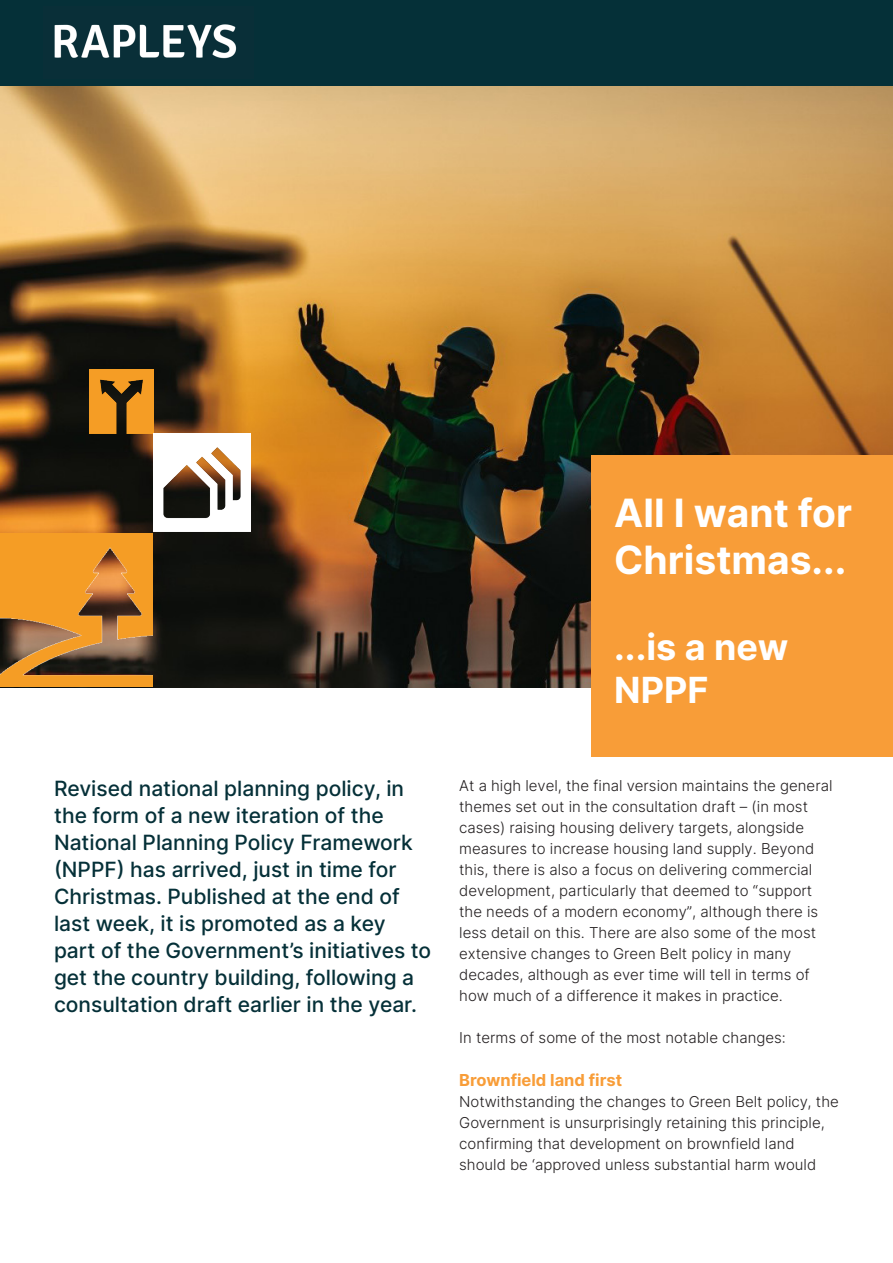
<style>
.page{position:relative;width:893px;height:1263px;background:#fff}
.page>*{position:absolute;margin:0;border:0;box-sizing:border-box;transform-origin:0 0}
.t1{font:700 39px/46.8px "Inter";color:#fff}
.t2{font:700 36px/43.2px "Inter";color:#fff}
.Paragraph_Style_1{font:500 21px/27px "Inter";color:#053038}
.Paragraph_Style_1-2{font:700 16.5px "Inter";color:#f89d38}
.Paragraph_Style_1-3{font:300 15px/21px "Inter";color:#231f20}
</style>
<div class="page">
<img style="left:0;top:85px;width:893px;height:602px">
<div style="left:591px;top:455px;width:302px;height:302px;background:#f89d38"></div>
<div style="left:0;top:0;width:893px;height:85px;background:#053038"></div>
<img style="left:54px;top:24px;width:183px;height:35px">
<img style="left:0;top:534px;width:153px;height:152px">
<img style="left:89px;top:370px;width:64px;height:64px">
<img style="left:153px;top:434px;width:98px;height:98px">
<p class="t1" style="left:614px;top:488px;width:239px">All I want for<br>Christmas...</p>
<p class="t2" style="left:614px;top:624px;width:176px">...is a new<br>NPPF</p>
<p class="Paragraph_Style_1" style="left:54px;top:775px;width:379px">Revised national planning policy, in the form of a new iteration of the National Planning Policy Framework (NPPF) has arrived, just in time for Christmas. Published at the end of last week, it is promoted as a key part of the Government’s initiatives to get the country building, following a consultation draft earlier in the year.</p>
<p class="Paragraph_Style_1-3" style="left:459px;top:774px;width:375px">At a high level, the final version maintains the general themes set out in the consultation draft – (in most cases) raising housing delivery targets, alongside measures to increase housing land supply. Beyond this, there is also a focus on delivering commercial development, particularly that deemed to “support the needs of a modern economy”, although there is less detail on this. There are also some of the most extensive changes to Green Belt policy in many decades, although as ever time will tell in terms of how much of a difference it makes in practice.</p>
<p class="Paragraph_Style_1-3" style="left:459px;top:1026px;width:328px">In terms of some of the most notable changes:</p>
<p class="Paragraph_Style_1-2" style="left:459px;top:1068px;width:164px">Brownfield land first</p>
<p class="Paragraph_Style_1-3" style="left:459px;top:1091px;width:381px">Notwithstanding the changes to Green Belt policy, the Government is unsurprisingly retaining this principle, confirming that development on brownfield land should be ‘approved unless substantial harm would</p>
</div>
